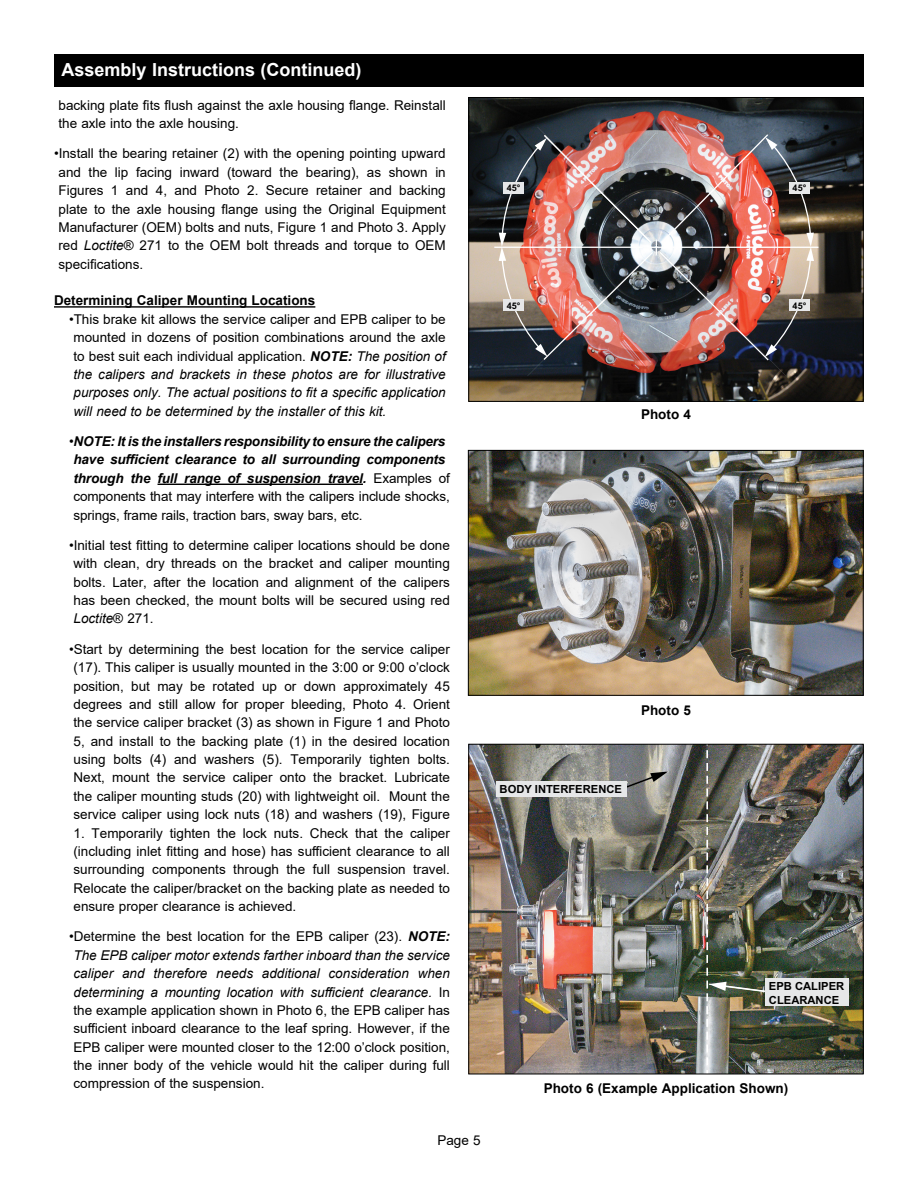
<style>
.page{position:relative;width:918px;height:1188px;background:#fff}
.page>*{position:absolute;margin:0;border:0;box-sizing:border-box;transform-origin:0 0}
.t1{font:700 18px "Arial";color:#fff}
.t2{font:13.5px/18.3px "Arial";color:#000;text-align:justify}
.t3{font:italic 13.5px/18.3px "Arial";color:#000;text-align:justify}
.t4{font:italic 700 13.5px/18.3px "Arial";letter-spacing:-.01em;color:#000}
.t5{font:700 13.5px "Arial";color:#000}
.t6{font:700 11.25px/13.5px "Arial";color:#000}
.t7{font:700 9px "Arial";color:#000}
.s1{font-style:italic}
.s2{font-style:normal}
.s3{font-weight:700}
.s4{font-weight:400;font-style:normal}
.s5{font-weight:700;font-style:italic}
</style>
<div class="page">
<hr style="left:54px;top:306px;width:261px;height:2px;background:#000">
<hr style="left:158px;top:484px;width:205px;height:1px;background:#000">
<div style="left:54px;top:54px;width:810px;height:32px;background:#000"></div>
<img style="left:470px;top:99px;width:392px;height:301px">
<hr style="left:670px;top:247px;width:148px;height:1px;background:#fff">
<hr style="left:494px;top:247px;width:149px;height:1px;background:#fff">
<img style="left:499px;top:133px;width:315px;height:229px">
<div style="left:789px;top:182px;width:21px;height:11px;background:#e6e7e8"></div>
<div style="left:789px;top:300px;width:21px;height:11px;background:#e6e7e8"></div>
<div style="left:503px;top:182px;width:21px;height:11px;background:#e6e7e8"></div>
<div style="left:503px;top:300px;width:21px;height:11px;background:#e6e7e8"></div>
<div style="left:468px;top:97px;width:396px;height:305px;border:1px solid #000"></div>
<img style="left:470px;top:746px;width:392px;height:326px">
<svg style="left:621px;top:772px;width:47px;height:18px"></svg>
<img style="left:706px;top:746px;width:61px;height:326px">
<div style="left:765px;top:978px;width:84px;height:28px;background:#e6e7e8"></div>
<div style="left:496px;top:781px;width:130px;height:16px;background:#e6e7e8"></div>
<div style="left:468px;top:744px;width:396px;height:330px;border:1px solid #000"></div>
<img style="left:470px;top:452px;width:392px;height:242px">
<div style="left:468px;top:450px;width:396px;height:246px;border:1px solid #000"></div>
<h1 class="t1" style="left:62px;top:57px;width:302px">Assembly Instructions (Continued)</h1>
<p class="t2" style="left:58px;top:96px;width:389px">backing plate fits flush against the axle housing flange. Reinstall the axle into the axle housing.</p>
<p class="t2" style="left:58px;top:145px;width:389px;text-indent:-4px">•Install the bearing retainer (2) with the opening pointing upward and the lip facing inward (toward the bearing), as shown in Figures 1 and 4, and Photo 2. Secure retainer and backing plate to the axle housing flange using the Original Equipment Manufacturer (OEM) bolts and nuts, Figure 1 and Photo 3. Apply red <span class="s1">Loctite</span>® 271 to the OEM bolt threads and torque to OEM specifications.</p>
<p class="t5" style="left:54px;top:291px;width:263px">Determining Caliper Mounting Locations</p>
<p class="t3" style="left:73px;top:310px;width:374px;text-indent:-4px"><span class="s2">•This brake kit allows the service caliper and EPB caliper to be mounted in dozens of position combinations around the axle to best suit each individual application.</span> <span class="s3">NOTE:</span> The position of the calipers and brackets in these photos are for illustrative purposes only. The actual positions to fit a specific application will need to be determined by the installer of this kit.</p>
<p class="t4" style="left:73px;top:433px;width:378px;text-indent:-4px"><span class="s4">•</span>NOTE: It is the installers responsibility to ensure the calipers have sufficient clearance to all surrounding components through the full range of suspension travel. <span class="s4">Examples of components that may interfere with the calipers include shocks, springs, frame rails, traction bars, sway bars, etc.</span></p>
<p class="t2" style="left:73px;top:536px;width:378px;text-indent:-4px">•Initial test fitting to determine caliper locations should be done with clean, dry threads on the bracket and caliper mounting bolts. Later, after the location and alignment of the calipers has been checked, the mount bolts will be secured using red <span class="s1">Loctite</span>® 271.</p>
<p class="t2" style="left:69px;top:640px;width:382px;text-align:center">•Start by determining the best location for the service caliper (17). This caliper is usually mounted in the 3:00 or 9:00 o’clock position, but may be rotated up or down approximately 45 degrees and still allow for proper bleeding, Photo 4. Orient the service caliper bracket (3) as shown in Figure 1 and Photo 5, and install to the backing plate (1) in the desired location using bolts (4) and washers (5). Temporarily tighten bolts.<br>Next, mount the service caliper onto the bracket. Lubricate the caliper mounting studs (20) with lightweight oil. Mount the service caliper using lock nuts (18) and washers (19), Figure</p>
<p class="t2" style="left:73px;top:824px;width:378px">1. Temporarily tighten the lock nuts. Check that the caliper (including inlet fitting and hose) has sufficient clearance to all surrounding components through the full suspension travel.<br>Relocate the caliper/bracket on the backing plate as needed to ensure proper clearance is achieved.</p>
<p class="t2" style="left:73px;top:927px;width:378px;text-indent:-4px">•Determine the best location for the EPB caliper (23). <span class="s5">NOTE:<br></span><span class="s1">The EPB caliper motor extends farther inboard than the service caliper and therefore needs additional consideration when determining a mounting location with sufficient clearance.</span> In the example application shown in Photo 6, the EPB caliper has sufficient inboard clearance to the leaf spring. However, if the EPB caliper were mounted closer to the 12:00 o’clock position, the inner body of the vehicle would hit the caliper during full compression of the suspension.</p>
<p class="t2" style="left:437px;top:1131px;width:45px">Page 5</p>
<p class="t7" style="left:507px;top:181px;width:15px">45°</p>
<p class="t7" style="left:507px;top:299px;width:15px">45°</p>
<p class="t5" style="left:641px;top:405px;width:51px">Photo 4</p>
<p class="t7" style="left:793px;top:181px;width:15px">45°</p>
<p class="t7" style="left:793px;top:299px;width:15px">45°</p>
<p class="t5" style="left:641px;top:700px;width:51px">Photo 5</p>
<p class="t6" style="left:500px;top:783px;width:124px">BODY INTERFERENCE</p>
<p class="t6" style="left:769px;top:979px;width:77px">EPB CALIPER<br>CLEARANCE</p>
<p class="t5" style="left:544px;top:1079px;width:246px">Photo 6 (Example Application Shown)</p>
</div>
